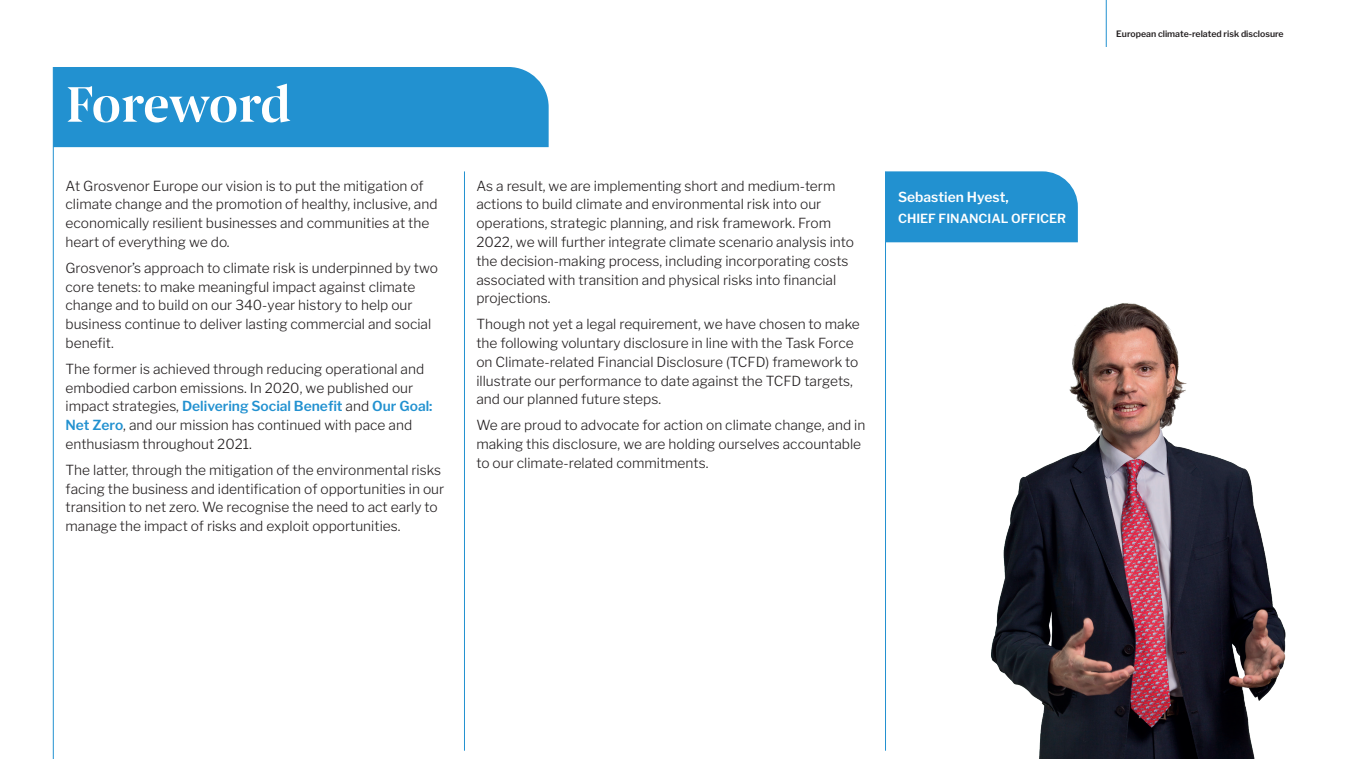
<style>
.page{position:relative;width:1350px;height:759px;background:#fff}
.page>*{position:absolute;margin:0;border:0;box-sizing:border-box;transform-origin:0 0}
.t1{font:55px "Grosvenor Headline";letter-spacing:-.01em;color:#fff}
.t2{font:300 13.75px/18.8px "Libre Franklin";color:#231f20}
.t3{font:600 13.75px "Libre Franklin";color:#fff}
.t4{font:600 12.5px "Libre Franklin";color:#fff}
.t5{font:600 8.75px "Libre Franklin";color:#231f20}
.s1{font-weight:600;color:#2291d0}
</style>
<div class="page">
<div style="left:886px;top:171px;width:192px;height:71px;background:#2291d0"></div>
<img style="left:991px;top:303px;width:295px;height:455px">
<hr style="left:464px;top:171px;width:1px;height:579px;background:#2291d0">
<hr style="left:885px;top:171px;width:1px;height:579px;background:#2291d0">
<hr style="left:1106px;top:0;width:1px;height:47px;background:#2291d0">
<div style="left:54px;top:67px;width:495px;height:80px;background:#2291d0"></div>
<hr style="left:53px;top:67px;width:1px;height:691px;background:#2291d0">
<h1 class="t1" style="left:66px;top:64px;width:227px">Foreword</h1>
<p class="t2" style="left:66px;top:176px;width:374px">At Grosvenor Europe our vision is to put the mitigation of climate change and the promotion of healthy, inclusive, and economically resilient businesses and communities at the heart of everything we do.</p>
<p class="t2" style="left:66px;top:258px;width:374px">Grosvenor’s approach to climate risk is underpinned by two core tenets: to make meaningful impact against climate change and to build on our 340-year history to help our business continue to deliver lasting commercial and social benefit.</p>
<p class="t2" style="left:66px;top:359px;width:368px">The former is achieved through reducing operational and embodied carbon emissions. In 2020, we published our impact strategies, <span class="s1">Delivering Social Benefit</span> and <span class="s1">Our Goal:<br>Net Zero</span>, and our mission has continued with pace and enthusiasm throughout 2021.</p>
<p class="t2" style="left:66px;top:460px;width:380px">The latter, through the mitigation of the environmental risks facing the business and identification of opportunities in our transition to net zero. We recognise the need to act early to manage the impact of risks and exploit opportunities.</p>
<p class="t2" style="left:476px;top:176px;width:379px">As a result, we are implementing short and medium-term actions to build climate and environmental risk into our operations, strategic planning, and risk framework. From 2022, we will further integrate climate scenario analysis into the decision-making process, including incorporating costs associated with transition and physical risks into financial projections.</p>
<p class="t2" style="left:476px;top:315px;width:385px">Though not yet a legal requirement, we have chosen to make the following voluntary disclosure in line with the Task Force on Climate-related Financial Disclosure (TCFD) framework to illustrate our performance to date against the TCFD targets, and our planned future steps.</p>
<p class="t2" style="left:476px;top:415px;width:391px">We are proud to advocate for action on climate change, and in making this disclosure, we are holding ourselves accountable to our climate-related commitments.</p>
<p class="t3" style="left:898px;top:188px;width:112px">Sebastien Hyest,</p>
<p class="t4" style="left:898px;top:211px;width:170px">CHIEF FINANCIAL OFFICER</p>
<p class="t5" style="left:1116px;top:29px;width:169px">European climate-related risk disclosure</p>
</div>
